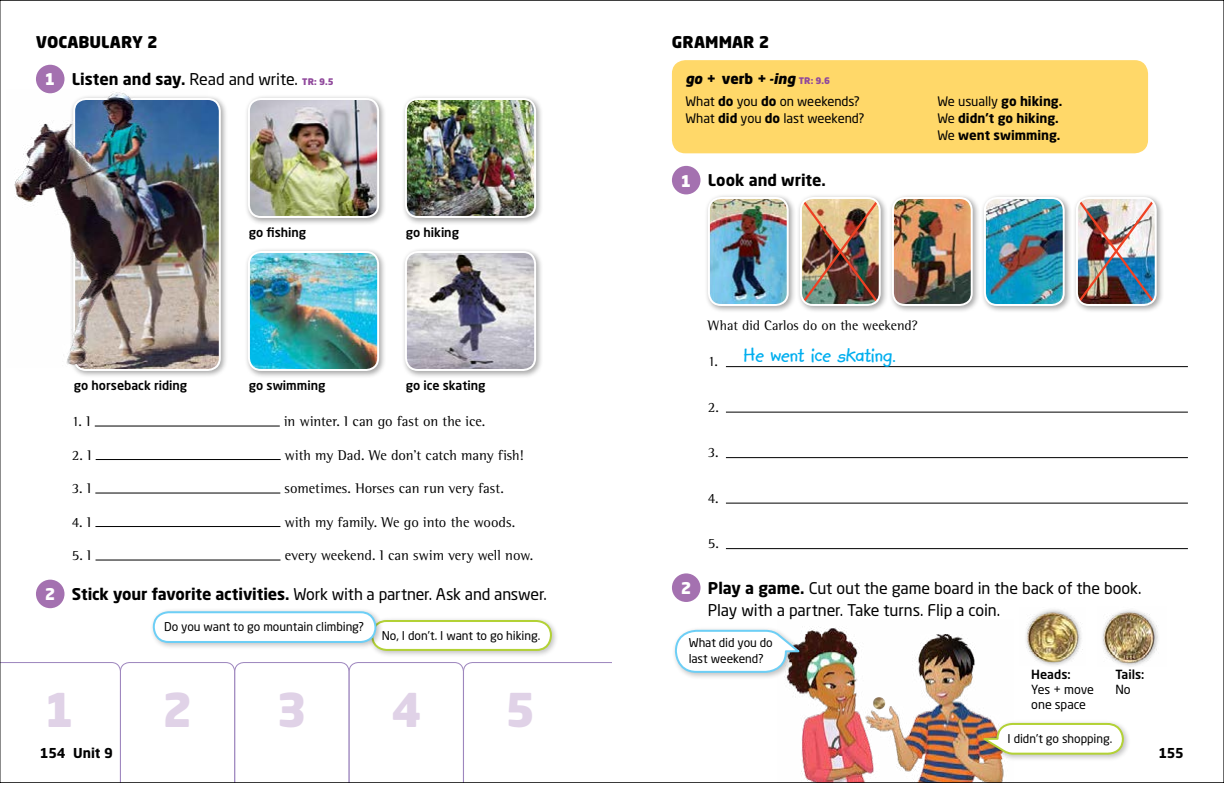
<style>
.page{position:relative;width:1224px;height:792px;background:#fff}
.page>*{position:absolute;margin:0;border:0;box-sizing:border-box;transform-origin:0 0}
.t1{font:900 46px "Neo Sans Std";color:#e0d2e7}
.t2{font:700 21px "Kidprint MT Std";letter-spacing:-.005em;color:#00aeef}
.t3{font:16px/22px "Neo Sans Std";letter-spacing:-.005em;color:#000}
.t4{font:700 16px "Neo Sans Std";color:#000}
.t5{font:900 16px "Neo Sans Std";color:#000}
.t6{font:900 16px "Neo Sans Std";color:#fff}
.t7{font:14.5px "Rotis Semi Serif Std";color:#000}
.t8{font:14px "Rotis Semi Serif Std";letter-spacing:-.005em;color:#000}
.t9{font:italic 900 14px "Neo Sans Std";color:#000}
.t10{font:700 13.5px "Neo Sans Std";letter-spacing:-.005em;color:#000}
.t11{font:13px "Neo Sans Std";letter-spacing:-.01em;color:#000}
.t12{font:700 13px/17px "Neo Sans Std";color:#000}
.t13{font:500 12.5px "Neo Sans Std";letter-spacing:-.005em;color:#000}
.t14{font:12.5px/15px "Neo Sans Std";letter-spacing:-.005em;color:#000}
.t15{font:12px/16px "Neo Sans Std";letter-spacing:-.005em;color:#000}
.s1{font-weight:900;color:#fff}
.s2{font-weight:400}
.s3{font-weight:900;font-size:9px;color:#90499c}
.s4{font-style:normal}
.s5{font-style:normal;font-size:9px;color:#90499c}
.s6{font-weight:700}
</style>
<div class="page">
<svg style="left:2px;top:662px;width:610px;height:119px"></svg>
<div style="left:401px;top:247px;width:143px;height:132px;background:#000;opacity:.35"></div>
<img style="left:406px;top:252px;width:129px;height:118px">
<div style="left:405px;top:251px;width:131px;height:120px;border:2px solid #fff;border-radius:12px"></div>
<div style="left:244px;top:247px;width:143px;height:132px;background:#000;opacity:.35"></div>
<img style="left:249px;top:252px;width:129px;height:118px">
<div style="left:248px;top:251px;width:131px;height:120px;border:2px solid #fff;border-radius:12px"></div>
<div style="left:401px;top:94px;width:143px;height:132px;background:#000;opacity:.35"></div>
<img style="left:406px;top:99px;width:129px;height:118px">
<div style="left:405px;top:98px;width:131px;height:120px;border:2px solid #fff;border-radius:12px"></div>
<div style="left:244px;top:94px;width:143px;height:132px;background:#000;opacity:.35"></div>
<img style="left:249px;top:99px;width:129px;height:118px">
<div style="left:248px;top:98px;width:131px;height:120px;border:2px solid #fff;border-radius:12px"></div>
<img style="left:787px;top:626px;width:217px;height:155px">
<div style="left:70px;top:94px;width:158px;height:285px;background:#000;opacity:.35"></div>
<img style="left:74px;top:99px;width:146px;height:271px">
<div style="left:73px;top:98px;width:148px;height:273px;border:2px solid #fff;border-radius:12px"></div>
<img style="left:14px;top:90px;width:194px;height:278px">
<div style="left:672px;top:60px;width:476px;height:93px;background:#ffd869;border-radius:14px"></div>
<hr style="left:726px;top:366px;width:462px;height:1px;background:#000">
<hr style="left:726px;top:412px;width:462px;height:1px;background:#000">
<hr style="left:726px;top:457px;width:462px;height:1px;background:#000">
<hr style="left:726px;top:503px;width:462px;height:1px;background:#000">
<hr style="left:726px;top:548px;width:462px;height:1px;background:#000">
<div style="left:672px;top:166px;width:28px;height:28px;background:#a471b0;border-radius:50%"></div>
<div style="left:36px;top:580px;width:29px;height:28px;background:#a471b0;border-radius:50%"></div>
<div style="left:672px;top:573px;width:28px;height:29px;background:#a471b0;border-radius:50%"></div>
<div style="left:36px;top:65px;width:29px;height:28px;background:#a471b0;border-radius:50%"></div>
<div style="left:368px;top:617px;width:191px;height:41px;background:#000;opacity:.25"></div>
<div style="left:372px;top:621px;width:179px;height:29px;background:#fff;border-radius:14px"></div>
<div style="left:371px;top:620px;width:181px;height:31px;border:2px solid #b3d235;border-radius:14px"></div>
<div style="left:150px;top:608px;width:234px;height:42px;background:#000;opacity:.25"></div>
<div style="left:154px;top:612px;width:221px;height:30px;background:#fff;border-radius:15px"></div>
<div style="left:153px;top:611px;width:223px;height:32px;border:2px solid #6dcff6;border-radius:15px"></div>
<hr style="left:95px;top:426px;width:185px;height:1px;background:#000">
<hr style="left:96px;top:459px;width:185px;height:1px;background:#000">
<hr style="left:95px;top:493px;width:185px;height:1px;background:#000">
<hr style="left:95px;top:526px;width:185px;height:1px;background:#000">
<hr style="left:96px;top:560px;width:185px;height:1px;background:#000">
<div style="left:672px;top:626px;width:134px;height:54px;background:#000;opacity:.25"></div>
<svg style="left:674px;top:629px;width:130px;height:45px"></svg>
<div style="left:980px;top:719px;width:151px;height:43px;background:#000;opacity:.25"></div>
<svg style="left:977px;top:722px;width:148px;height:34px"></svg>
<img style="left:1026px;top:609px;width:57px;height:57px">
<img style="left:1102px;top:610px;width:56px;height:56px">
<svg style="left:873px;top:697px;width:12px;height:12px"></svg>
<div style="left:704px;top:193px;width:92px;height:120px;background:#000;opacity:.35"></div>
<img style="left:709px;top:198px;width:79px;height:107px">
<div style="left:708px;top:197px;width:81px;height:109px;border:2px solid #fff;border-radius:12px"></div>
<div style="left:796px;top:193px;width:92px;height:120px;background:#000;opacity:.35"></div>
<img style="left:801px;top:198px;width:79px;height:107px">
<div style="left:800px;top:197px;width:81px;height:109px;border:2px solid #fff;border-radius:12px"></div>
<div style="left:888px;top:193px;width:92px;height:120px;background:#000;opacity:.35"></div>
<img style="left:893px;top:198px;width:79px;height:107px">
<div style="left:892px;top:197px;width:81px;height:109px;border:2px solid #fff;border-radius:12px"></div>
<div style="left:980px;top:193px;width:92px;height:120px;background:#000;opacity:.35"></div>
<img style="left:985px;top:198px;width:79px;height:107px">
<div style="left:984px;top:197px;width:81px;height:109px;border:2px solid #fff;border-radius:12px"></div>
<div style="left:1072px;top:193px;width:92px;height:120px;background:#000;opacity:.35"></div>
<img style="left:1077px;top:198px;width:79px;height:107px">
<div style="left:1076px;top:197px;width:81px;height:109px;border:2px solid #fff;border-radius:12px"></div>
<p class="t5" style="left:36px;top:32px;width:123px">VOCABULARY 2</p>
<p class="t4" style="left:45px;top:69px;width:291px"><span class="s1">1</span> Listen and say. <span class="s2">Read and write.</span> <span class="s3">TR: 9.5</span></p>
<p class="t13" style="left:249px;top:224px;width:59px">go fishing</p>
<p class="t13" style="left:406px;top:224px;width:55px">go hiking</p>
<p class="t13" style="left:74px;top:377px;width:115px">go horseback riding</p>
<p class="t7" style="left:72px;top:413px;width:20px">1. I</p>
<p class="t7" style="left:284px;top:413px;width:203px">in winter. I can go fast on the ice.</p>
<p class="t7" style="left:72px;top:446px;width:21px">2. I</p>
<p class="t7" style="left:285px;top:446px;width:240px">with my Dad. We don’t catch many fish!</p>
<p class="t7" style="left:72px;top:480px;width:21px">3. I</p>
<p class="t7" style="left:285px;top:480px;width:221px">sometimes. Horses can run very fast.</p>
<p class="t7" style="left:72px;top:513px;width:21px">4. I</p>
<p class="t7" style="left:285px;top:513px;width:232px">with my family. We go into the woods.</p>
<p class="t7" style="left:72px;top:547px;width:21px">5. I</p>
<p class="t7" style="left:285px;top:547px;width:250px">every weekend. I can swim very well now.</p>
<p class="t13" style="left:249px;top:377px;width:78px">go swimming</p>
<p class="t13" style="left:406px;top:377px;width:81px">go ice skating</p>
<p class="t5" style="left:672px;top:32px;width:99px">GRAMMAR 2</p>
<p class="t9" style="left:685px;top:70px;width:146px">go + <span class="s4">verb</span> + -ing <span class="s5">TR: 9.6</span></p>
<p class="t11" style="left:685px;top:93px;width:176px">What <span class="s6">do</span> you <span class="s6">do</span> on weekends?</p>
<p class="t11" style="left:937px;top:93px;width:126px">We usually <span class="s6">go hiking.</span></p>
<p class="t11" style="left:685px;top:110px;width:181px">What <span class="s6">did</span> you <span class="s6">do</span> last weekend?</p>
<p class="t12" style="left:937px;top:109px;width:125px"><span class="s2">We</span> didn’t go hiking.<br><span class="s2">We</span> went swimming.</p>
<p class="t4" style="left:708px;top:170px;width:120px">Look and write.</p>
<p class="t6" style="left:681px;top:170px;width:12px">1</p>
<p class="t8" style="left:708px;top:317px;width:212px">What did Carlos do on the weekend?</p>
<p class="t7" style="left:708px;top:353px;width:12px">1.</p>
<p class="t7" style="left:708px;top:399px;width:13px">2.</p>
<p class="t7" style="left:708px;top:444px;width:12px">3.</p>
<p class="t7" style="left:708px;top:490px;width:12px">4.</p>
<p class="t7" style="left:708px;top:535px;width:12px">5.</p>
<h2 class="t2" style="left:743px;top:344px;width:155px">He went ice skating.</h2>
<p class="t3" style="left:45px;top:583px;width:504px"><span class="s1">2</span> <span class="s6">Stick your favorite activities.</span> Work with a partner. Ask and answer.</p>
<p class="t3" style="left:708px;top:577px;width:435px"><span class="s6">Play a game.</span> Cut out the game board in the back of the book.<br>Play with a partner. Take turns. Flip a coin.</p>
<p class="t6" style="left:681px;top:578px;width:12px">2</p>
<p class="t15" style="left:164px;top:619px;width:201px">Do you want to go mountain climbing?</p>
<p class="t15" style="left:382px;top:628px;width:160px">No, I don’t. I want to go hiking.</p>
<h1 class="t1" style="left:44px;top:680px;width:32px">1</h1>
<h1 class="t1" style="left:162px;top:680px;width:32px">2</h1>
<h1 class="t1" style="left:277px;top:680px;width:32px">3</h1>
<h1 class="t1" style="left:391px;top:680px;width:32px">4</h1>
<h1 class="t1" style="left:505px;top:680px;width:32px">5</h1>
<p class="t15" style="left:689px;top:635px;width:86px">What did you do last weekend?</p>
<p class="t13" style="left:1031px;top:667px;width:41px">Heads:</p>
<p class="t14" style="left:1031px;top:682px;width:64px">Yes + move one space</p>
<p class="t13" style="left:1115px;top:667px;width:30px">Tails:</p>
<p class="t14" style="left:1115px;top:682px;width:17px">No</p>
<p class="t15" style="left:1008px;top:731px;width:106px">I didn’t go shopping.</p>
<p class="t10" style="left:40px;top:745px;width:74px">154 Unit 9</p>
<p class="t10" style="left:1159px;top:745px;width:27px">155</p>
</div>
